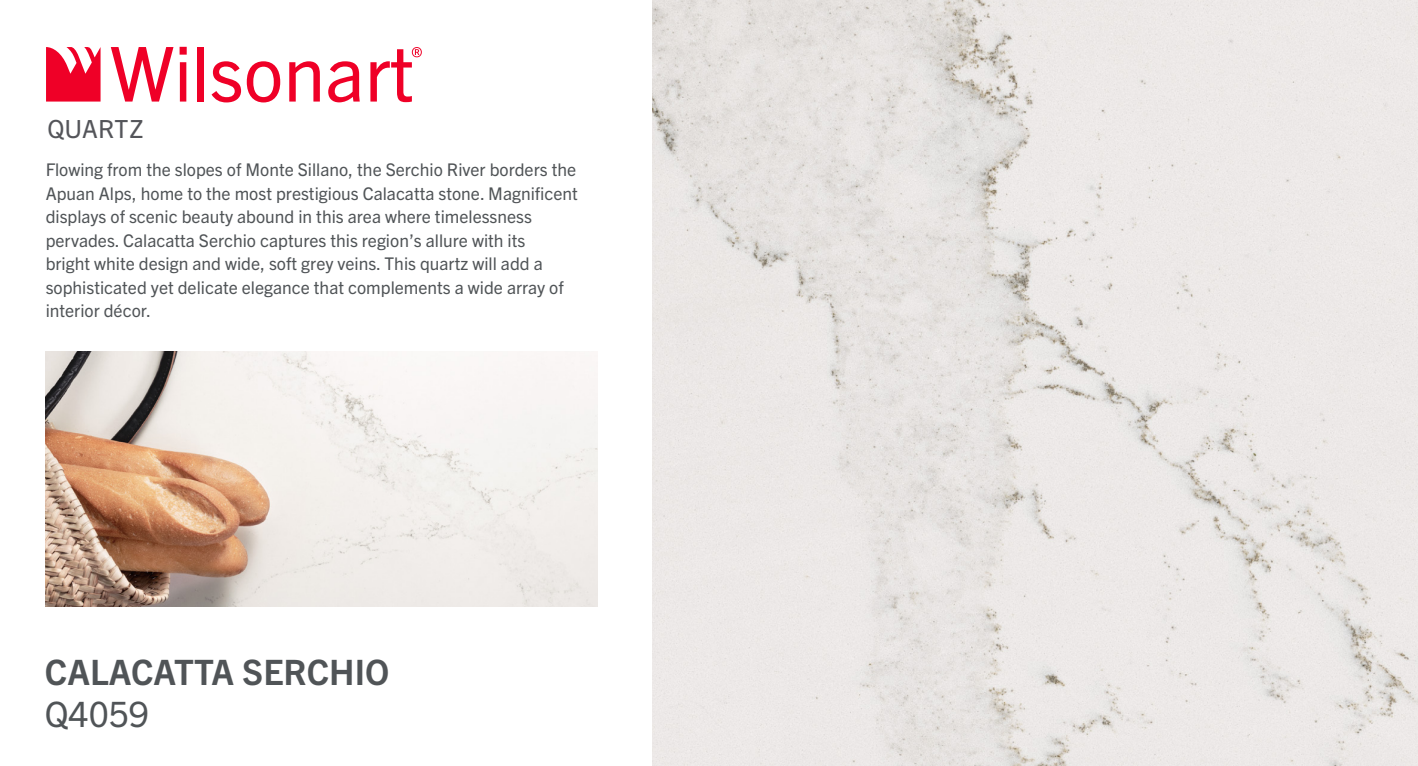
<style>
.page{position:relative;width:1418px;height:766px;background:#fff}
.page>*{position:absolute;margin:0;border:0;box-sizing:border-box;transform-origin:0 0}
.t1{font:76px "Trade Gothic Next LT Pro";color:#ef0027}
.t2{font:700 35px "Trade Gothic Next LT Pro";color:#505457}
.t3{font:35px "Trade Gothic Next LT Pro";color:#505457}
.t4{font:25px "Trade Gothic Next LT Pro";color:#54555a}
.t5{font:17.5px/23.5px "Trade Gothic Next LT Pro";color:#505457}
</style>
<div class="page">
<svg style="left:46px;top:47px;width:55px;height:54px"></svg>
<svg style="left:412px;top:47px;width:10px;height:10px"></svg>
<img style="left:652px;top:0;width:765px;height:765px">
<img style="left:46px;top:351px;width:551px;height:255px">
<h1 class="t1" style="left:110px;top:21px;width:306px">Wilsonart</h1>
<h3 class="t4" style="left:47px;top:111px;width:98px">QUARTZ</h3>
<p class="t5" style="left:46px;top:157px;width:533px">Flowing from the slopes of Monte Sillano, the Serchio River borders the Apuan Alps, home to the most prestigious Calacatta stone. Magnificent displays of scenic beauty abound in this area where timelessness pervades. Calacatta Serchio captures this region’s allure with its<br>bright white design and wide, soft grey veins. This quartz will add a sophisticated yet delicate elegance that complements a wide array of interior décor.</p>
<h2 class="t2" style="left:45px;top:647px;width:346px">CALACATTA SERCHIO</h2>
<h2 class="t3" style="left:45px;top:689px;width:106px">Q4059</h2>
</div>
